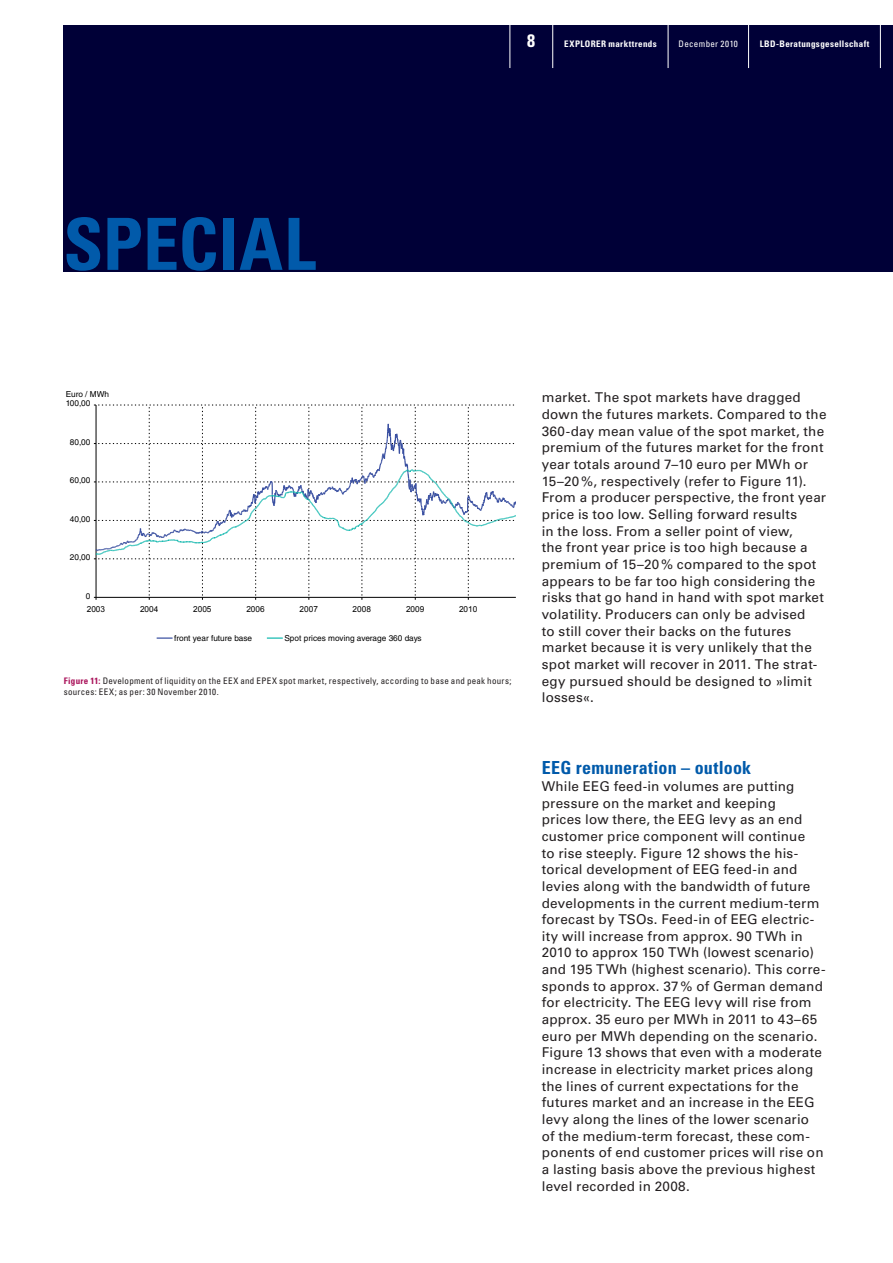
<style>
.page{position:relative;width:893px;height:1263px;background:#fff}
.page>*{position:absolute;margin:0;border:0;box-sizing:border-box;transform-origin:0 0}
.t1{font:700 condensed 72px "Univers LT";color:#015aaa}
._02_Überschrift_blau{font:700 condensed 18px "Univers LT";letter-spacing:.015em;color:#015aaa}
.t2{font:700 condensed 18px "Univers LT";color:#fff}
._01_Fließtext_1__Abs{font:13.5px/16.6px "Univers LT";letter-spacing:.015em;color:#231f20}
._01_Fließtext{font:13.5px/16.6px "Univers LT";letter-spacing:.015em;color:#231f20}
._02_Erläuterung_Graf{font:condensed 9px/10.8px "Univers LT";letter-spacing:.03em;color:#231f20}
.t3{font:700 condensed 9px "Univers LT";letter-spacing:.045em;color:#fff}
.t4{font:condensed 9px "Univers LT";letter-spacing:.035em;color:#fff}
.t5{font:8.25px "Helvetica LT Std";color:#000}
.t6{font:8.25px "Arial";color:#000}
.s1{font-weight:700;color:#a91159}
</style>
<div class="page">
<div style="left:63px;top:26px;width:830px;height:246px;background:#000037"></div>
<hr style="left:510px;top:0;width:1px;height:68px;background:#fff">
<hr style="left:668px;top:0;width:1px;height:68px;background:#fff">
<hr style="left:748px;top:0;width:1px;height:68px;background:#fff">
<hr style="left:880px;top:0;width:1px;height:68px;background:#fff">
<hr style="left:552px;top:0;width:1px;height:68px;background:#fff">
<svg style="left:94px;top:405px;width:422px;height:195px"></svg>
<svg style="left:157px;top:637px;width:16px;height:2px"></svg>
<svg style="left:267px;top:637px;width:16px;height:2px"></svg>
<h2 class="t2" style="left:527px;top:29px;width:9px">8</h2>
<p class="t3" style="left:564px;top:38px;width:94px">EXPLORER markttrends</p>
<p class="t3" style="left:760px;top:38px;width:111px">LBD-Beratungsgesellschaft</p>
<p class="t4" style="left:679px;top:38px;width:61px">December 2010</p>
<h1 class="t1" style="left:63px;top:200px;width:150px">SPEcial</h1>
<p class="t5" style="left:66px;top:389px;width:45px">Euro / MWh</p>
<p class="t5" style="left:66px;top:399px;width:26px">100,00</p>
<p class="t5" style="left:70px;top:437px;width:22px">80,00</p>
<p class="t5" style="left:70px;top:475px;width:22px">60,00</p>
<p class="t5" style="left:70px;top:514px;width:22px">40,00</p>
<p class="t5" style="left:70px;top:552px;width:22px">20,00</p>
<p class="t5" style="left:86px;top:591px;width:6px">0</p>
<p class="t6" style="left:87px;top:604px;width:20px">2003</p>
<p class="t6" style="left:140px;top:604px;width:20px">2004</p>
<p class="t6" style="left:193px;top:604px;width:20px">2005</p>
<p class="t6" style="left:246px;top:604px;width:20px">2006</p>
<p class="t6" style="left:300px;top:604px;width:20px">2007</p>
<p class="t6" style="left:353px;top:604px;width:20px">2008</p>
<p class="t6" style="left:406px;top:604px;width:20px">2009</p>
<p class="t6" style="left:459px;top:604px;width:20px">2010</p>
<p class="t5" style="left:174px;top:633px;width:79px">front year future base</p>
<p class="t5" style="left:284px;top:633px;width:139px">Spot prices moving average 360 days</p>
<p class="_02_Erläuterung_Graf" style="left:64px;top:675px;width:449px"><span class="s1">Figure 11:</span> Development of liquidity on the EEX and EPEX spot market, respectively, according to base and peak hours; sources: EEX; as per: 30 November 2010.</p>
<p class="_01_Fließtext" style="left:542px;top:389px;width:286px">market. The spot markets have dragged down the futures markets. Compared to the 360-day mean value of the spot market, the premium of the futures market for the front year totals around 7–10 euro per MWh or 15–20%, respectively (refer to Figure 11).<br>From a producer perspective, the front year price is too low. Selling forward results<br>in the loss. From a seller point of view,<br>the front year price is too high because a premium of 15–20% compared to the spot appears to be far too high considering the risks that go hand in hand with spot market volatility. Producers can only be advised<br>to still cover their backs on the futures market because it is very unlikely that the spot market will recover in 2011. The strat&shy;egy pursued should be designed to »limit losses«.</p>
<p class="_02_Überschrift_blau" style="left:542px;top:757px;width:211px">EEG remuneration – outlook</p>
<p class="_01_Fließtext_1__Abs" style="left:542px;top:778px;width:285px">While EEG feed-in volumes are putting pressure on the market and keeping<br>prices low there, the EEG levy as an end customer price component will continue<br>to rise steeply. Figure 12 shows the his&shy;torical development of EEG feed-in and levies along with the bandwidth of future developments in the current medium-term forecast by TSOs. Feed-in of EEG electric&shy;ity will increase from approx. 90 TWh in 2010 to approx 150 TWh (lowest scenario) and 195 TWh (highest scenario). This corre&shy;sponds to approx. 37% of German demand for electricity. The EEG levy will rise from approx. 35 euro per MWh in 2011 to 43–65 euro per MWh depending on the scenario.<br>Figure 13 shows that even with a moderate increase in electricity market prices along the lines of current expectations for the futures market and an increase in the EEG levy along the lines of the lower scenario of the medium-term forecast, these com&shy;ponents of end customer prices will rise on a lasting basis above the previous highest level recorded in 2008.</p>
</div>
